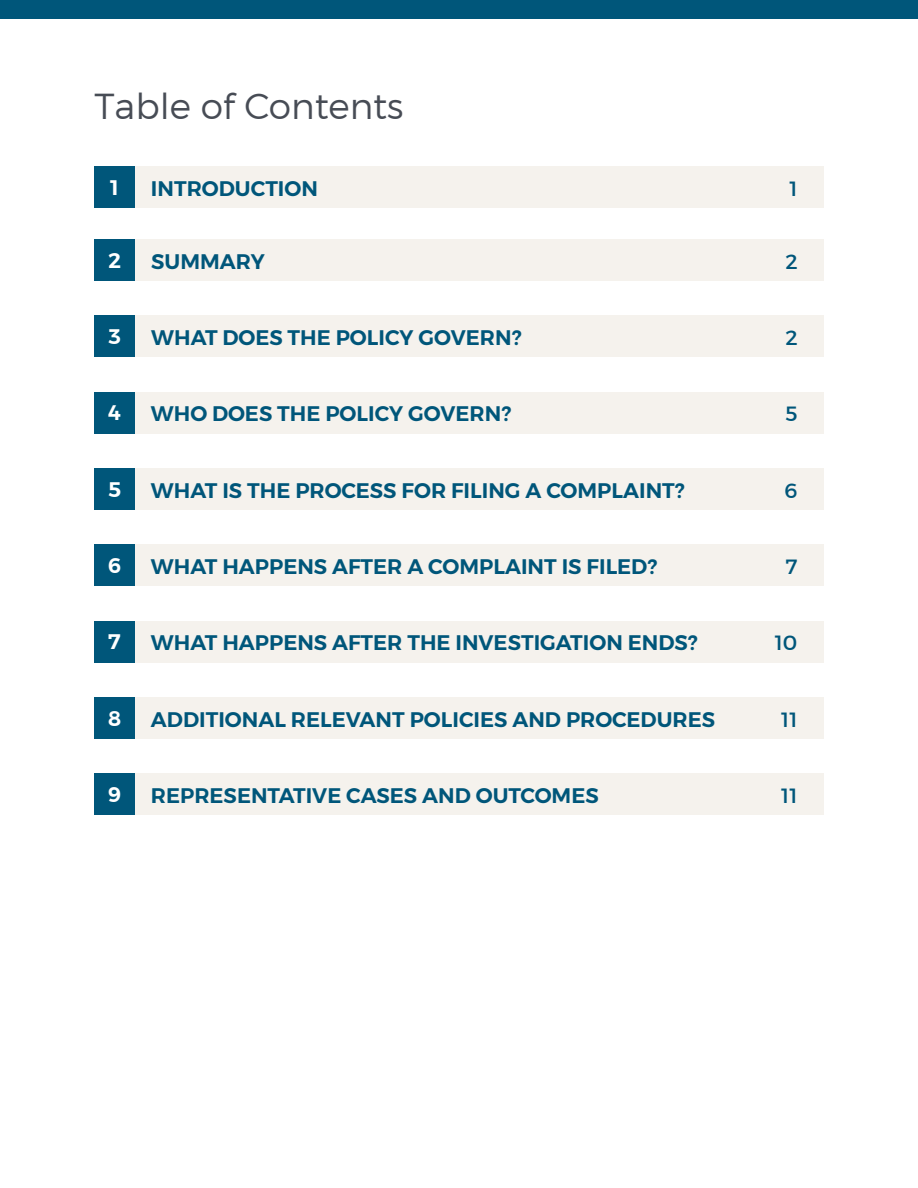
<style>
.page{position:relative;width:918px;height:1188px;background:#fff}
.page>*{position:absolute;margin:0;border:0;box-sizing:border-box;transform-origin:0 0}
.t1{font:300 36px "Montserrat";color:#474c55}
.t2{font:600 21px "Montserrat";color:#00567a}
.t3{font:21px "Montserrat";color:#00567a}
.t4{font:600 21px "Montserrat";color:#fff}
</style>
<div class="page">
<div style="left:0;top:0;width:918px;height:19px;background:#00567a"></div>
<div style="left:135px;top:239px;width:689px;height:42px;background:#f5f2ed"></div>
<div style="left:94px;top:239px;width:41px;height:42px;background:#00567a"></div>
<div style="left:135px;top:167px;width:688px;height:41px;background:#f5f2ed"></div>
<div style="left:94px;top:167px;width:41px;height:41px;background:#00567a"></div>
<div style="left:135px;top:316px;width:689px;height:41px;background:#f5f2ed"></div>
<div style="left:94px;top:316px;width:41px;height:41px;background:#00567a"></div>
<div style="left:135px;top:392px;width:688px;height:42px;background:#f5f2ed"></div>
<div style="left:94px;top:392px;width:41px;height:42px;background:#00567a"></div>
<div style="left:135px;top:468px;width:688px;height:42px;background:#f5f2ed"></div>
<div style="left:94px;top:468px;width:41px;height:42px;background:#00567a"></div>
<div style="left:135px;top:544px;width:688px;height:42px;background:#f5f2ed"></div>
<div style="left:94px;top:544px;width:41px;height:42px;background:#00567a"></div>
<div style="left:135px;top:621px;width:688px;height:41px;background:#f5f2ed"></div>
<div style="left:94px;top:621px;width:41px;height:41px;background:#00567a"></div>
<div style="left:135px;top:697px;width:688px;height:42px;background:#f5f2ed"></div>
<div style="left:94px;top:697px;width:41px;height:42px;background:#00567a"></div>
<div style="left:135px;top:773px;width:688px;height:42px;background:#f5f2ed"></div>
<div style="left:94px;top:773px;width:41px;height:42px;background:#00567a"></div>
<h1 class="t1" style="left:94px;top:84px;width:311px">Table of Contents</h1>
<p class="t4" style="left:111px;top:171px;width:10px">1</p>
<p class="t2" style="left:151px;top:172px;width:169px">INTRODUCTION</p>
<p class="t3" style="left:789px;top:176px;width:10px">1</p>
<p class="t4" style="left:108px;top:244px;width:14px">2</p>
<p class="t2" style="left:151px;top:244px;width:115px">SUMMARY</p>
<p class="t3" style="left:785px;top:248px;width:14px">2</p>
<p class="t4" style="left:108px;top:320px;width:14px">3</p>
<p class="t2" style="left:151px;top:321px;width:372px">WHAT DOES THE POLICY GOVERN?</p>
<p class="t3" style="left:785px;top:325px;width:14px">2</p>
<p class="t4" style="left:108px;top:396px;width:14px">4</p>
<p class="t2" style="left:151px;top:397px;width:362px">WHO DOES THE POLICY GOVERN?</p>
<p class="t3" style="left:785px;top:401px;width:14px">5</p>
<p class="t4" style="left:108px;top:473px;width:15px">5</p>
<p class="t2" style="left:151px;top:473px;width:535px">WHAT IS THE PROCESS FOR FILING A COMPLAINT?</p>
<p class="t3" style="left:785px;top:477px;width:14px">6</p>
<p class="t4" style="left:108px;top:549px;width:15px">6</p>
<p class="t2" style="left:151px;top:550px;width:508px">WHAT HAPPENS AFTER A COMPLAINT IS FILED?</p>
<p class="t3" style="left:785px;top:554px;width:13px">7</p>
<p class="t4" style="left:109px;top:625px;width:14px">7</p>
<p class="t2" style="left:151px;top:626px;width:548px">WHAT HAPPENS AFTER THE INVESTIGATION ENDS?</p>
<p class="t3" style="left:775px;top:630px;width:24px">10</p>
<p class="t4" style="left:108px;top:702px;width:15px">8</p>
<p class="t2" style="left:151px;top:702px;width:566px">ADDITIONAL RELEVANT POLICIES AND PROCEDURES</p>
<p class="t3" style="left:781px;top:706px;width:18px">11</p>
<p class="t4" style="left:108px;top:778px;width:15px">9</p>
<p class="t2" style="left:151px;top:779px;width:449px">REPRESENTATIVE CASES AND OUTCOMES</p>
<p class="t3" style="left:781px;top:782px;width:18px">11</p>
</div>
